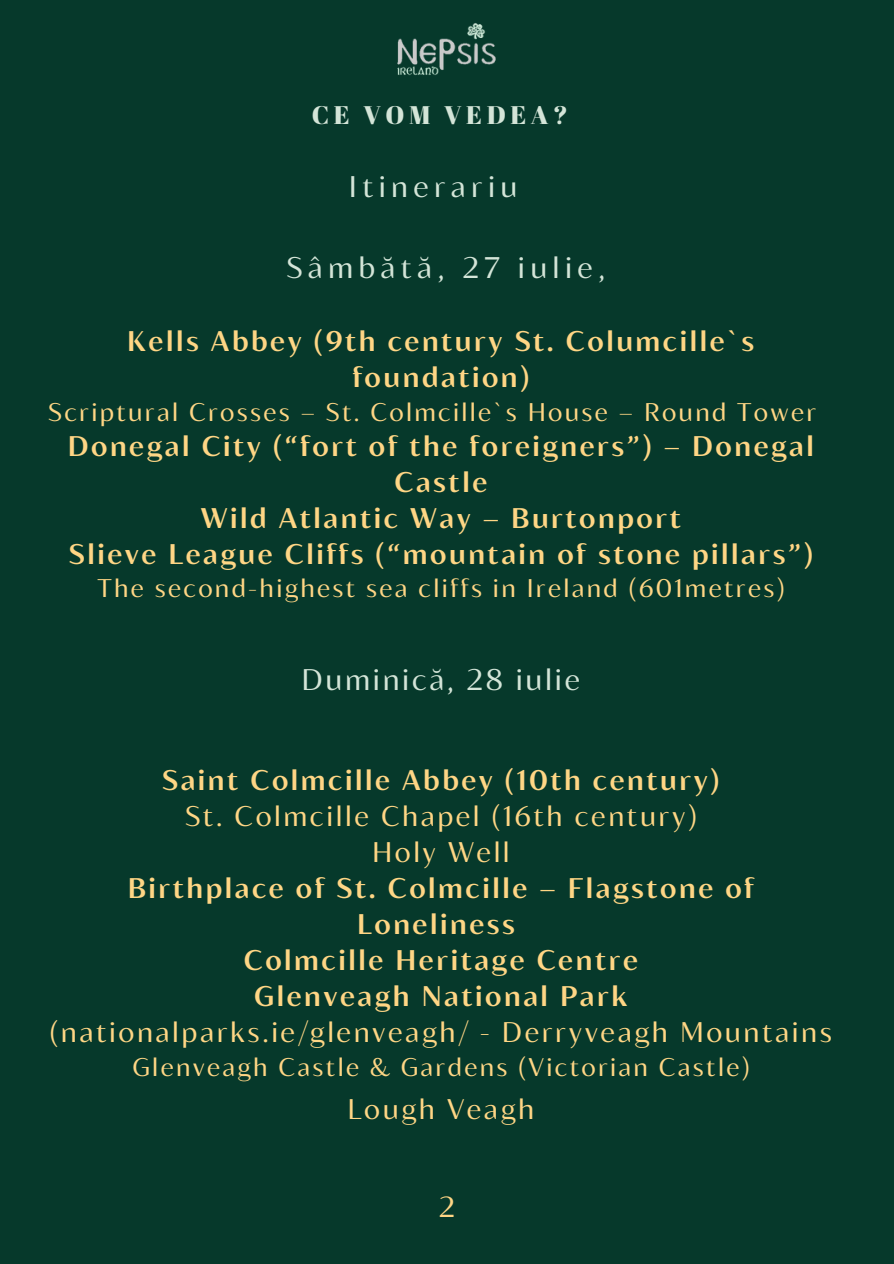
<style>
.page{position:relative;width:894px;height:1264px;background:#fff}
.page>*{position:absolute;margin:0;border:0;box-sizing:border-box;transform-origin:0 0}
.t1{font:29.7px "Blacker Sans Text";letter-spacing:.18em;color:#d4e5d8}
.t2{font:29.7px "Blacker Sans Text";letter-spacing:.09em;color:#d4e5d8}
.t3{font:28.95px "Blacker Sans Text";color:#ffd685}
.t4{font:700 28.2px/36px "Blacker Sans Text";letter-spacing:.09em;color:#ffd685;text-align:center}
.t5{font:28.2px/36px "Blacker Sans Text";letter-spacing:.09em;color:#ffd685;text-align:center}
.t6{font:25.5px "Blacker Sans Text";letter-spacing:.09em;color:#ffd685}
.t7{font:25.5px "Abril Fatface";letter-spacing:.18em;color:#d4e5d8}
</style>
<div class="page">
<div style="left:0;top:0;width:893px;height:1263px;background:#06392b"></div>
<img style="left:397px;top:23px;width:99px;height:53px">
<p class="t7" style="left:312px;top:96px;width:257px">CE VOM VEDEA?</p>
<p class="t1" style="left:349px;top:168px;width:170px">Itinerariu</p>
<p class="t1" style="left:286px;top:249px;width:320px">Sâmbătă, 27 iulie,</p>
<p class="t4" style="left:127px;top:322px;width:628px">Kells Abbey (9th century St. Columcille`s foundation)</p>
<p class="t6" style="left:48px;top:396px;width:769px">Scriptural Crosses – St. Colmcille`s House – Round Tower</p>
<p class="t4" style="left:68px;top:426px;width:747px">Donegal City (“fort of the foreigners”) – Donegal Castle<br>Wild Atlantic Way – Burtonport<br>Slieve League Cliffs (“mountain of stone pillars”)</p>
<p class="t6" style="left:97px;top:572px;width:688px">The second-highest sea cliffs in Ireland (601metres)</p>
<p class="t2" style="left:301px;top:660px;width:280px">Duminică, 28 iulie</p>
<p class="t4" style="left:162px;top:761px;width:558px">Saint Colmcille Abbey (10th century)</p>
<p class="t5" style="left:185px;top:797px;width:513px">St. Colmcille Chapel (16th century)<br>Holy Well</p>
<p class="t4" style="left:128px;top:869px;width:627px">Birthplace of St. Colmcille – Flagstone of<br>Loneliness<br>Colmcille Heritage Centre<br>Glenveagh National Park</p>
<p class="t5" style="left:50px;top:1013px;width:783px">(nationalparks.ie/glenveagh/ - Derryveagh Mountains</p>
<p class="t6" style="left:132px;top:1050px;width:618px">Glenveagh Castle &amp; Gardens (Victorian Castle)</p>
<p class="t5" style="left:347px;top:1089px;width:188px">Lough Veagh</p>
<p class="t3" style="left:439px;top:1188px;width:17px">2</p>
</div>
